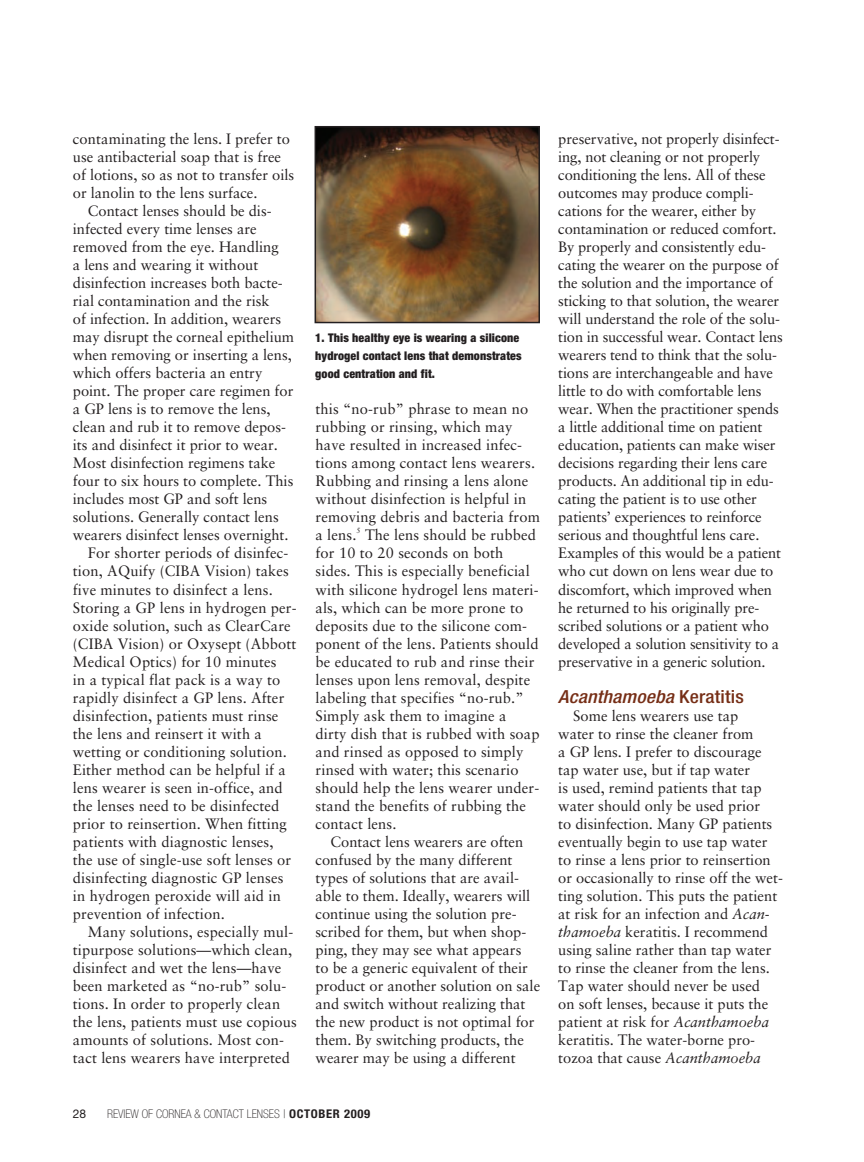
<style>
.page{position:relative;width:864px;height:1162px;background:#fff}
.page>*{position:absolute;margin:0;border:0;box-sizing:border-box;transform-origin:0 0}
.t1{font:italic 500 condensed 18px "Helvetica Neue";letter-spacing:.01em;color:#762e16;scale:1.1 1}
.t2{font:15px/18px "Sabon";color:#231f20}
.t3{font:900 condensed 12px/18px "Helvetica Neue";letter-spacing:.01em;color:#231f20}
.t4{font:100 condensed 12px "Helvetica Neue";color:#231f20}
.t5{font:12px "Helvetica Neue";color:#231f20}
.t6{font:7.5px "Sabon";color:#231f20}
.s1{font-weight:700}
.s2{font-style:normal}
.s3{font-style:italic}
</style>
<div class="page">
<img style="left:318px;top:129px;width:219px;height:191px">
<div style="left:315px;top:126px;width:225px;height:197px;border:2px solid #231f20"></div>
<p class="t2" style="left:73px;top:131px;width:219px">contaminating the lens. I prefer to</p>
<p class="t2" style="left:73px;top:149px;width:210px">use antibacterial soap that is free</p>
<p class="t2" style="left:73px;top:167px;width:223px">of lotions, so as not to transfer oils</p>
<p class="t2" style="left:73px;top:185px;width:186px">or lanolin to the lens surface.</p>
<p class="t2" style="left:88px;top:203px;width:185px">Contact lenses should be dis-</p>
<p class="t2" style="left:73px;top:221px;width:185px">infected every time lenses are</p>
<p class="t2" style="left:73px;top:239px;width:207px">removed from the eye. Handling</p>
<p class="t2" style="left:73px;top:257px;width:187px">a lens and wearing it without</p>
<p class="t2" style="left:73px;top:275px;width:211px">disinfection increases both bacte-</p>
<p class="t2" style="left:73px;top:293px;width:198px">rial contamination and the risk</p>
<p class="t2" style="left:73px;top:311px;width:210px">of infection. In addition, wearers</p>
<p class="t2" style="left:73px;top:329px;width:223px">may disrupt the corneal epithelium</p>
<p class="t2" style="left:73px;top:347px;width:220px">when removing or inserting a lens,</p>
<p class="t2" style="left:73px;top:365px;width:191px">which offers bacteria an entry</p>
<p class="t2" style="left:73px;top:383px;width:222px">point. The proper care regimen for</p>
<p class="t2" style="left:73px;top:401px;width:199px">a GP lens is to remove the lens,</p>
<p class="t2" style="left:73px;top:419px;width:215px">clean and rub it to remove depos-</p>
<p class="t2" style="left:73px;top:437px;width:207px">its and disinfect it prior to wear.</p>
<p class="t2" style="left:73px;top:455px;width:204px">Most disinfection regimens take</p>
<p class="t2" style="left:73px;top:473px;width:222px">four to six hours to complete. This</p>
<p class="t2" style="left:73px;top:491px;width:196px">includes most GP and soft lens</p>
<p class="t2" style="left:73px;top:509px;width:207px">solutions. Generally contact lens</p>
<p class="t2" style="left:73px;top:527px;width:217px">wearers disinfect lenses overnight.</p>
<p class="t2" style="left:88px;top:545px;width:202px">For shorter periods of disinfec-</p>
<p class="t2" style="left:73px;top:563px;width:218px">tion, AQuify (CIBA Vision) takes</p>
<p class="t2" style="left:73px;top:581px;width:201px">five minutes to disinfect a lens.</p>
<p class="t2" style="left:73px;top:599px;width:225px">Storing a GP lens in hydrogen per-</p>
<p class="t2" style="left:73px;top:617px;width:219px">oxide solution, such as ClearCare</p>
<p class="t2" style="left:73px;top:635px;width:225px">(CIBA Vision) or Oxysept (Abbott</p>
<p class="t2" style="left:73px;top:653px;width:205px">Medical Optics) for 10 minutes</p>
<p class="t2" style="left:73px;top:671px;width:209px">in a typical flat pack is a way to</p>
<p class="t2" style="left:73px;top:689px;width:213px">rapidly disinfect a GP lens. After</p>
<p class="t2" style="left:73px;top:707px;width:207px">disinfection, patients must rinse</p>
<p class="t2" style="left:73px;top:725px;width:191px">the lens and reinsert it with a</p>
<p class="t2" style="left:73px;top:743px;width:215px">wetting or conditioning solution.</p>
<p class="t2" style="left:73px;top:761px;width:214px">Either method can be helpful if a</p>
<p class="t2" style="left:73px;top:779px;width:211px">lens wearer is seen in-office, and</p>
<p class="t2" style="left:73px;top:797px;width:208px">the lenses need to be disinfected</p>
<p class="t2" style="left:73px;top:815px;width:215px">prior to reinsertion. When fitting</p>
<p class="t2" style="left:73px;top:833px;width:202px">patients with diagnostic lenses,</p>
<p class="t2" style="left:73px;top:851px;width:220px">the use of single-use soft lenses or</p>
<p class="t2" style="left:73px;top:869px;width:212px">disinfecting diagnostic GP lenses</p>
<p class="t2" style="left:73px;top:887px;width:210px">in hydrogen peroxide will aid in</p>
<p class="t2" style="left:73px;top:905px;width:154px">prevention of infection.</p>
<p class="t2" style="left:88px;top:923px;width:207px">Many solutions, especially mul-</p>
<p class="t2" style="left:73px;top:941px;width:221px">tipurpose solutions—which clean,</p>
<p class="t2" style="left:73px;top:959px;width:210px">disinfect and wet the lens—have</p>
<p class="t2" style="left:73px;top:977px;width:215px">been marketed as “no-rub” solu-</p>
<p class="t2" style="left:73px;top:995px;width:209px">tions. In order to properly clean</p>
<p class="t2" style="left:73px;top:1013px;width:225px">the lens, patients must use copious</p>
<p class="t2" style="left:73px;top:1031px;width:213px">amounts of solutions. Most con-</p>
<p class="t2" style="left:73px;top:1049px;width:219px">tact lens wearers have interpreted</p>
<p class="t3" style="left:315px;top:330px;width:208px">1. This healthy eye is wearing a silicone hydrogel contact lens that demonstrates good centration and fit.</p>
<p class="t2" style="left:316px;top:401px;width:226px">this “no-rub” phrase to mean no rubbing or rinsing, which may have resulted in increased infec&shy;tions among contact lens wearers.<br>Rubbing and rinsing a lens alone without disinfection is helpful in removing debris and bacteria from a lens.</p>
<p class="t6" style="left:357px;top:527px;width:6px">5</p>
<p class="t2" style="left:365px;top:527px;width:173px">The lens should be rubbed</p>
<p class="t2" style="left:316px;top:545px;width:189px">for 10 to 20 seconds on both</p>
<p class="t2" style="left:316px;top:563px;width:216px">sides. This is especially beneficial</p>
<p class="t2" style="left:316px;top:581px;width:225px">with silicone hydrogel lens materi-</p>
<p class="t2" style="left:316px;top:599px;width:209px">als, which can be more prone to</p>
<p class="t2" style="left:316px;top:617px;width:213px">deposits due to the silicone com-</p>
<p class="t2" style="left:316px;top:635px;width:225px">ponent of the lens. Patients should</p>
<p class="t2" style="left:316px;top:653px;width:220px">be educated to rub and rinse their</p>
<p class="t2" style="left:316px;top:671px;width:216px">lenses upon lens removal, despite</p>
<p class="t2" style="left:316px;top:689px;width:210px">labeling that specifies “no-rub.”</p>
<p class="t2" style="left:316px;top:707px;width:192px">Simply ask them to imagine a</p>
<p class="t2" style="left:316px;top:725px;width:225px">dirty dish that is rubbed with soap</p>
<p class="t2" style="left:316px;top:743px;width:209px">and rinsed as opposed to simply</p>
<p class="t2" style="left:316px;top:761px;width:205px">rinsed with water; this scenario</p>
<p class="t2" style="left:316px;top:779px;width:225px">should help the lens wearer under-</p>
<p class="t2" style="left:316px;top:797px;width:212px">stand the benefits of rubbing the</p>
<p class="t2" style="left:316px;top:815px;width:82px">contact lens.</p>
<p class="t2" style="left:331px;top:833px;width:194px">Contact lens wearers are often</p>
<p class="t2" style="left:316px;top:851px;width:198px">confused by the many different</p>
<p class="t2" style="left:316px;top:869px;width:205px">types of solutions that are avail-</p>
<p class="t2" style="left:316px;top:887px;width:216px">able to them. Ideally, wearers will</p>
<p class="t2" style="left:316px;top:905px;width:202px">continue using the solution pre-</p>
<p class="t2" style="left:316px;top:923px;width:212px">scribed for them, but when shop-</p>
<p class="t2" style="left:316px;top:941px;width:207px">ping, they may see what appears</p>
<p class="t2" style="left:316px;top:959px;width:214px">to be a generic equivalent of their</p>
<p class="t2" style="left:316px;top:977px;width:226px">product or another solution on sale</p>
<p class="t2" style="left:316px;top:995px;width:211px">and switch without realizing that</p>
<p class="t2" style="left:316px;top:1013px;width:220px">the new product is not optimal for</p>
<p class="t2" style="left:316px;top:1031px;width:210px">them. By switching products, the</p>
<p class="t2" style="left:316px;top:1049px;width:202px">wearer may be using a different</p>
<p class="t5" style="left:73px;top:1108px;width:15px">28</p>
<p class="t4" style="left:107px;top:1108px;width:265px">REVIEW OF CORNEA &amp; CONTACT LENSES | <span class="s1">OCTOBER 2009</span></p>
<p class="t2" style="left:558px;top:131px;width:226px">preservative, not properly disinfect&shy;ing, not cleaning or not properly conditioning the lens. All of these outcomes may produce compli&shy;cations for the wearer, either by contamination or reduced comfort.<br>By properly and consistently edu&shy;cating the wearer on the purpose of the solution and the importance of sticking to that solution, the wearer will understand the role of the solu&shy;tion in successful wear. Contact lens wearers tend to think that the solu&shy;tions are interchangeable and have little to do with comfortable lens wear. When the practitioner spends a little additional time on patient education, patients can make wiser decisions regarding their lens care products. An additional tip in edu&shy;cating the patient is to use other patients’ experiences to reinforce serious and thoughtful lens care.<br>Examples of this would be a patient who cut down on lens wear due to discomfort, which improved when he returned to his originally pre&shy;scribed solutions or a patient who developed a solution sensitivity to a preservative in a generic solution.</p>
<p class="t1" style="left:558px;top:689px;width:170px">Acanthamoeba <span class="s2">Keratitis</span></p>
<p class="t2" style="left:558px;top:707px;width:226px;text-indent:15px">Some lens wearers use tap<br>water to rinse the cleaner from<br>a GP lens. I prefer to discourage tap water use, but if tap water<br>is used, remind patients that tap water should only be used prior<br>to disinfection. Many GP patients eventually begin to use tap water to rinse a lens prior to reinsertion or occasionally to rinse off the wet&shy;ting solution. This puts the patient at risk for an infection and <span class="s3">Acan&shy;thamoeba</span> keratitis. I recommend using saline rather than tap water to rinse the cleaner from the lens.<br>Tap water should never be used<br>on soft lenses, because it puts the patient at risk for <span class="s3">Acanthamoeba </span>keratitis. The water-borne pro&shy;tozoa that cause <span class="s3">Acanthamoeba</span></p>
</div>
